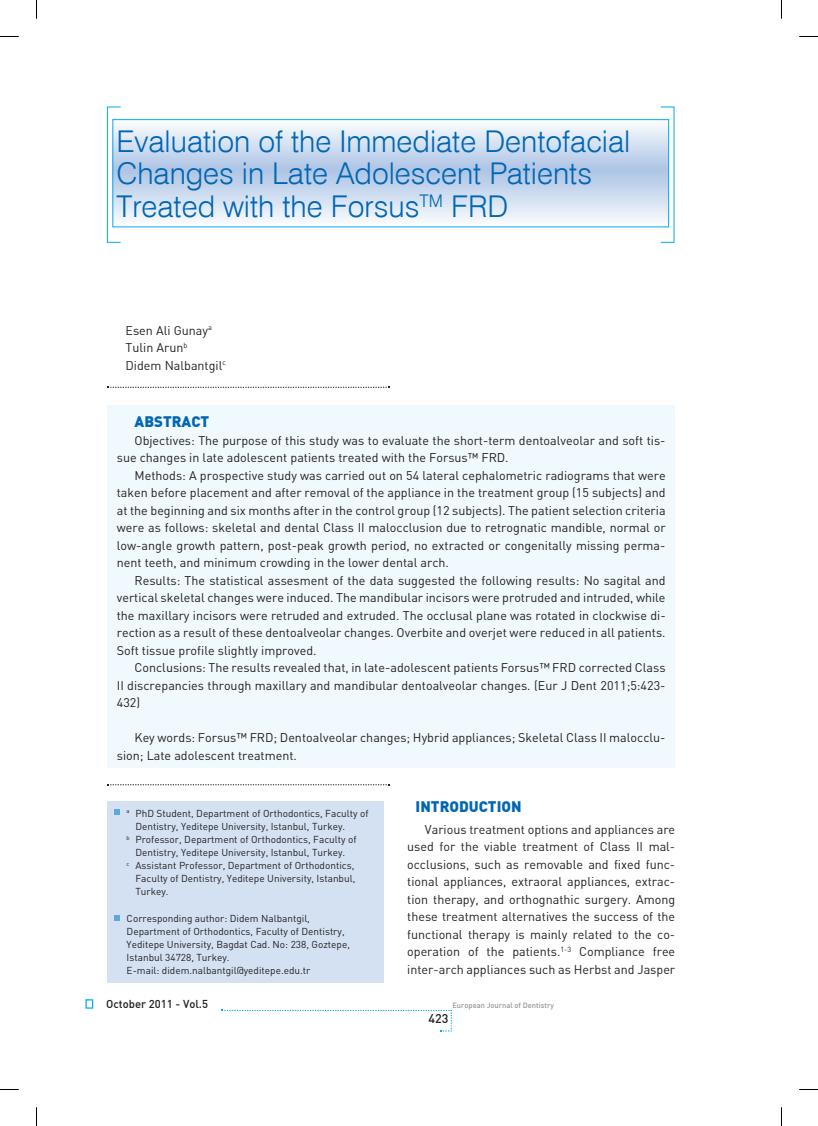
<style>
.page{position:relative;width:818px;height:1126px;background:#fff}
.page>*{position:absolute;margin:0;border:0;box-sizing:border-box;transform-origin:0 0}
.t1{font:300 30px/32.5px "Swiss 721 BT";color:#0166b3}
.t2{font:15px "Din B Black";color:#0166b3}
.t3{font:12.5px/17.5px "DIN";color:#231f20;text-align:justify}
.t4{font:12.5px/17.5px "Din B Regular";color:#231f20}
.t5{font:12.5px "Din B Medium";color:#231f20}
.t6{font:11.25px "Din B Medium";color:#231f20}
.t7{font:10px/13.1px "DIN";color:#231f20}
.t8{font:7.5px "Din B Medium";color:#939598}
</style>
<div class="page">
<div style="left:85px;top:999px;width:8px;height:9px;border:1px solid #00aeef"></div>
<svg style="left:222px;top:1009px;width:230px;height:22px"></svg>
<div style="left:107px;top:405px;width:567px;height:363px;background:#f0f9fd"></div>
<svg style="left:107px;top:386px;width:282px;height:2px"></svg>
<svg style="left:107px;top:784px;width:282px;height:1px"></svg>
<div style="left:107px;top:801px;width:276px;height:181px;background:#d4e1f2"></div>
<svg style="left:114px;top:809px;width:6px;height:6px"></svg>
<svg style="left:114px;top:915px;width:6px;height:5px"></svg>
<svg style="left:114px;top:125px;width:552px;height:96px;background:#d0ddf0"></svg>
<div style="left:112px;top:119px;width:556px;height:108px;border:1px solid #00aeef"></div>
<div style="left:107px;top:107px;width:14px;height:136px;border:1px solid #00aeef"></div>
<svg style="left:0;top:36px;width:19px;height:1px"></svg>
<svg style="left:799px;top:36px;width:18px;height:1px"></svg>
<svg style="left:0;top:1089px;width:19px;height:1px"></svg>
<svg style="left:799px;top:1089px;width:18px;height:1px"></svg>
<svg style="left:36px;top:0;width:1px;height:19px"></svg>
<svg style="left:36px;top:1107px;width:1px;height:18px"></svg>
<h1 class="t1" style="left:116px;top:125px;width:515px">Evaluation of the Immediate Dentofacial<br>Changes in Late Adolescent Patients<br>Treated with the Forsus<sup>TM</sup> FRD</h1>
<p class="t4" style="left:125px;top:321px;width:102px">Esen Ali Gunay<sup>a<br></sup>Tulin Arun<sup>b<br></sup>Didem Nalbantgil<sup>c</sup></p>
<p class="t2" style="left:134px;top:411px;width:76px">ABSTRACT</p>
<p class="t3" style="left:117px;top:431px;width:550px;text-indent:18px">Objectives: The purpose of this study was to evaluate the short-term dentoalveolar and soft tis&shy;sue changes in late adolescent patients treated with the Forsus™ FRD.</p>
<p class="t3" style="left:117px;top:466px;width:550px;text-indent:18px">Methods: A prospective study was carried out on 54 lateral cephalometric radiograms that were taken before placement and after removal of the appliance in the treatment group (15 subjects) and at the beginning and six months after in the control group (12 subjects). The patient selection criteria were as follows: skeletal and dental Class II malocclusion due to retrognatic mandible, normal or low-angle growth pattern, post-peak growth period, no extracted or congenitally missing perma&shy;nent teeth, and minimum crowding in the lower dental arch.</p>
<p class="t3" style="left:117px;top:571px;width:550px;text-indent:18px">Results: The statistical assesment of the data suggested the following results: No sagital and vertical skeletal changes were induced. The mandibular incisors were protruded and intruded, while the maxillary incisors were retruded and extruded. The occlusal plane was rotated in clockwise di&shy;rection as a result of these dentoalveolar changes. Overbite and overjet were reduced in all patients.<br>Soft tissue profile slightly improved.</p>
<p class="t3" style="left:117px;top:658px;width:550px;text-indent:18px">Conclusions: The results revealed that, in late-adolescent patients Forsus™ FRD corrected Class II discrepancies through maxillary and mandibular dentoalveolar changes. (Eur J Dent 2011;5:423- 432)</p>
<p class="t3" style="left:117px;top:728px;width:550px;text-indent:18px">Key words: Forsus™ FRD; Dentoalveolar changes; Hybrid appliances; Skeletal Class II malocclu&shy;sion; Late adolescent treatment.</p>
<p class="t7" style="left:127px;top:806px;width:243px"><sup>a</sup> PhD Student, Department of Orthodontics, Faculty of</p>
<p class="t7" style="left:135px;top:819px;width:211px">Dentistry, Yeditepe University, Istanbul, Turkey.</p>
<p class="t7" style="left:127px;top:832px;width:231px"><sup>b</sup> Professor, Department of Orthodontics, Faculty of</p>
<p class="t7" style="left:135px;top:845px;width:211px">Dentistry, Yeditepe University, Istanbul, Turkey.</p>
<p class="t7" style="left:127px;top:858px;width:229px"><sup>c</sup> Assistant Professor, Department of Orthodontics,</p>
<p class="t7" style="left:135px;top:871px;width:221px">Faculty of Dentistry, Yeditepe University, Istanbul,</p>
<p class="t7" style="left:135px;top:884px;width:35px">Turkey.</p>
<p class="t7" style="left:127px;top:911px;width:225px">Corresponding author: Didem Nalbantgil, Department of Orthodontics, Faculty of Dentistry, Yeditepe University, Bagdat Cad. No: 238, Goztepe, Istanbul 34728, Turkey.<br>E-mail: didem.nalbantgil@yeditepe.edu.tr</p>
<p class="t6" style="left:106px;top:996px;width:103px">October 2011 - Vol.5</p>
<p class="t2" style="left:415px;top:796px;width:107px">INTRODUCTION</p>
<p class="t4" style="left:407px;top:820px;width:269px;text-align:justify;text-indent:18px">Various treatment options and appliances are used for the viable treatment of Class II mal&shy;occlusions, such as removable and fixed func&shy;tional appliances, extraoral appliances, extrac&shy;tion therapy, and orthognathic surgery. Among these treatment alternatives the success of the functional therapy is mainly related to the co&shy;operation of the patients.<sup>1-3</sup> Compliance free inter-arch appliances such as Herbst and Jasper</p>
<p class="t8" style="left:452px;top:1000px;width:103px">European Journal of Dentistry</p>
<p class="t5" style="left:428px;top:1010px;width:21px">423</p>
</div>
